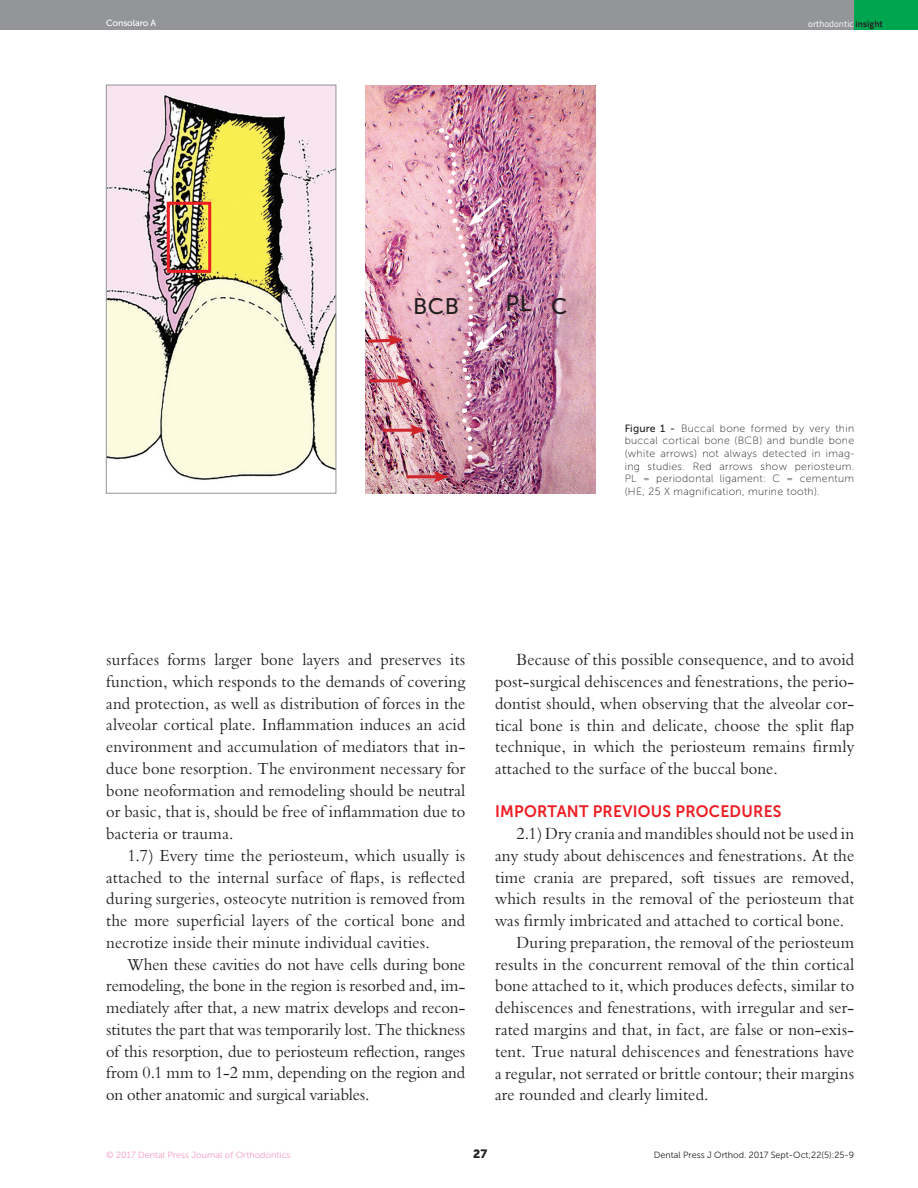
<style>
.page{position:relative;width:918px;height:1188px;background:#fff}
.page>*{position:absolute;margin:0;border:0;box-sizing:border-box;transform-origin:0 0}
.t1{font:22.5px "Museo Sans 500";color:#231f20}
.t2{font:16.5px/21.8px "Bergamo Std";letter-spacing:.015em;color:#231f20;text-align:justify;scale:.95 1}
.t3{font:16.5px "Museo Sans 700";letter-spacing:.015em;color:#ee1d23;scale:.95 1}
.t4{font:12px "Museo Sans 900";color:#231f20}
.t5{font:10.5px/12.6px "Museo Sans 100";letter-spacing:.03em;color:#231f20;text-align:justify}
.t6{font:9px "Museo Sans 300";color:#231f20}
.t7{font:9px "Museo Sans 300";color:#f499c2}
.t8{font:9px "Titillium Text 22 L";color:#fff}
.t9{font:9px "Museo Sans 500";letter-spacing:-.015em;color:#fff}
.s1{font-weight:700;color:#231f20}
.s2{font-family:"Museo Sans 500"}
</style>
<div class="page">
<div style="left:0;top:0;width:918px;height:30px;background:#939598"></div>
<div style="left:854px;top:0;width:64px;height:30px;background:#00a54f"></div>
<img style="left:366px;top:85px;width:229px;height:408px">
<img style="left:108px;top:87px;width:226px;height:393px">
<div style="left:106px;top:85px;width:230px;height:409px;border:1px solid #939598"></div>
<svg style="left:365px;top:335px;width:39px;height:11px"></svg>
<hr style="left:370px;top:379px;width:32px;height:3px;background:#d1232a">
<svg style="left:396px;top:375px;width:16px;height:12px"></svg>
<hr style="left:383px;top:429px;width:32px;height:3px;background:#d1232a">
<svg style="left:410px;top:424px;width:16px;height:12px"></svg>
<hr style="left:406px;top:475px;width:33px;height:3px;background:#d1232a">
<svg style="left:433px;top:471px;width:16px;height:12px"></svg>
<img style="left:440px;top:128px;width:72px;height:331px">
<div style="left:167px;top:202px;width:44px;height:71px;border:3px solid #ee1d23"></div>
<p class="t9" style="left:106px;top:18px;width:51px">Consolaro A</p>
<p class="t8" style="left:808px;top:17px;width:76px">orthodontic <span class="s1">insight</span></p>
<h1 class="t1" style="left:413px;top:294px;width:48px">BCB</h1>
<h1 class="t1" style="left:506px;top:290px;width:63px">PL C</h1>
<p class="t5" style="left:625px;top:422px;width:231px"><span class="s2">Figure 1 -</span> Buccal bone formed by very thin buccal cortical bone (BCB) and bundle bone (white arrows) not always detected in imag&shy;ing studies. Red arrows show periosteum.<br>PL = periodontal ligament: C = cementum (HE, 25 X magnification, murine tooth).</p>
<p class="t2" style="left:106px;top:649px;width:380px">surfaces forms larger bone layers and preserves its function, which responds to the demands of covering and protection, as well as distribution of forces in the alveolar cortical plate. Inflammation induces an acid environment and accumulation of mediators that in&shy;duce bone resorption. The environment necessary for bone neoformation and remodeling should be neutral or basic, that is, should be free of inflammation due to bacteria or trauma.</p>
<p class="t2" style="left:106px;top:845px;width:379px;text-indent:21px">1.7) Every time the periosteum, which usually is attached to the internal surface of flaps, is reflected during surgeries, osteocyte nutrition is removed from the more superficial layers of the cortical bone and necrotize inside their minute individual cavities.</p>
<p class="t2" style="left:106px;top:953px;width:379px;text-indent:21px">When these cavities do not have cells during bone remodeling, the bone in the region is resorbed and, im&shy;mediately after that, a new matrix develops and recon&shy;stitutes the part that was temporarily lost. The thickness of this resorption, due to periosteum reflection, ranges from 0.1 mm to 1-2 mm, depending on the region and on other anatomic and surgical variables.</p>
<p class="t2" style="left:495px;top:649px;width:380px;text-indent:21px">Because of this possible consequence, and to avoid post-surgical dehiscences and fenestrations, the perio&shy;dontist should, when observing that the alveolar cor&shy;tical bone is thin and delicate, choose the split flap technique, in which the periosteum remains firmly attached to the surface of the buccal bone.</p>
<p class="t3" style="left:495px;top:803px;width:303px">IMPORTANT PREVIOUS PROCEDURES</p>
<p class="t2" style="left:516px;top:823px;width:357px">2.1) Dry crania and mandibles should not be used in</p>
<p class="t2" style="left:495px;top:845px;width:379px">any study about dehiscences and fenestrations. At the</p>
<p class="t2" style="left:495px;top:866px;width:380px">time crania are prepared, soft tissues are removed,</p>
<p class="t2" style="left:495px;top:888px;width:380px">which results in the removal of the periosteum that</p>
<p class="t2" style="left:495px;top:910px;width:369px">was firmly imbricated and attached to cortical bone.</p>
<p class="t2" style="left:516px;top:932px;width:357px">During preparation, the removal of the periosteum</p>
<p class="t2" style="left:495px;top:953px;width:380px">results in the concurrent removal of the thin cortical</p>
<p class="t2" style="left:495px;top:975px;width:379px">bone attached to it, which produces defects, similar to</p>
<p class="t2" style="left:495px;top:997px;width:379px">dehiscences and fenestrations, with irregular and ser-</p>
<p class="t2" style="left:495px;top:1019px;width:379px">rated margins and that, in fact, are false or non-exis-</p>
<p class="t2" style="left:495px;top:1040px;width:379px">tent. True natural dehiscences and fenestrations have</p>
<p class="t2" style="left:495px;top:1062px;width:380px">a regular, not serrated or brittle contour; their margins</p>
<p class="t2" style="left:495px;top:1084px;width:226px">are rounded and clearly limited.</p>
<p class="t7" style="left:106px;top:1150px;width:186px">© 2017 Dental Press Journal of Orthodontics</p>
<p class="t4" style="left:473px;top:1147px;width:16px">27</p>
<p class="t6" style="left:654px;top:1150px;width:202px">Dental Press J Orthod. 2017 Sept-Oct;22(5):25-9</p>
</div>
